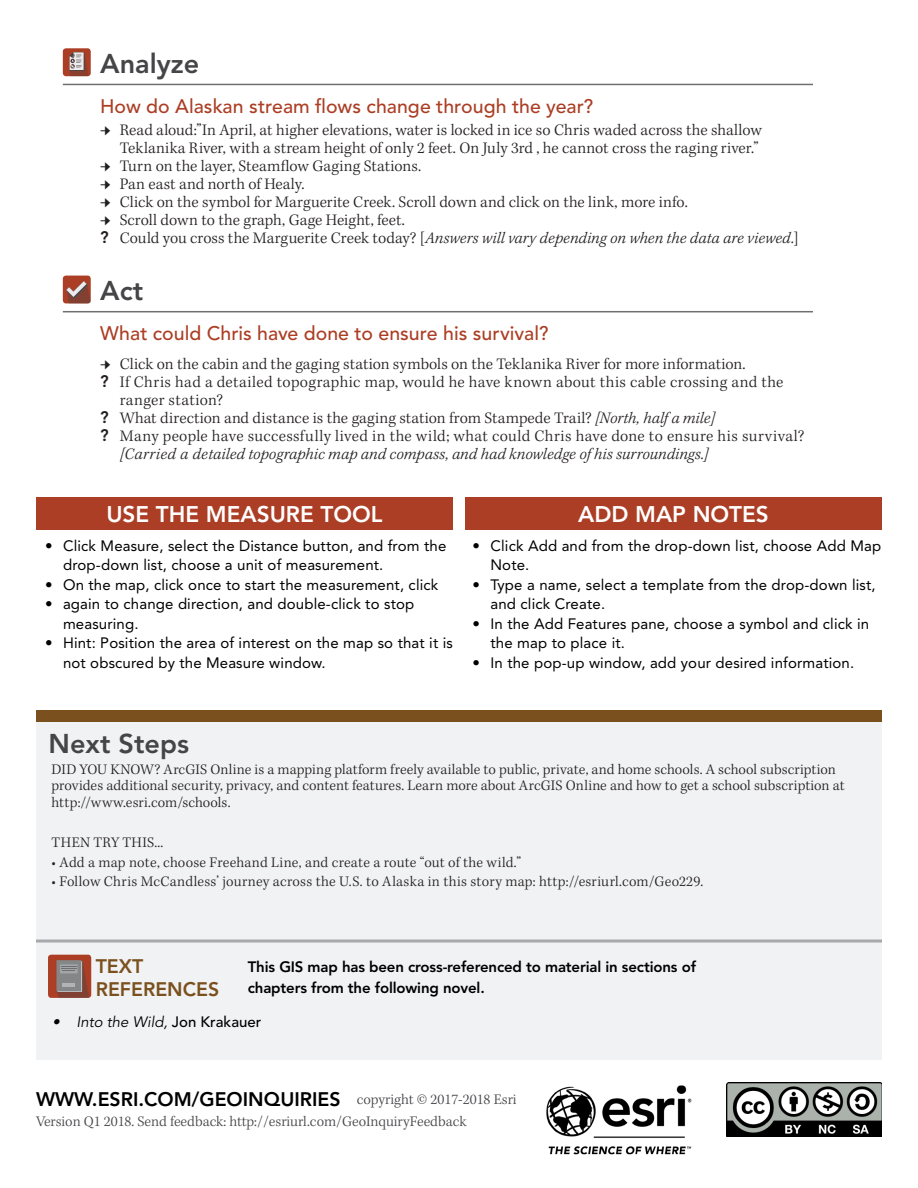
<style>
.page{position:relative;width:918px;height:1188px;background:#fff}
.page>*{position:absolute;margin:0;border:0;box-sizing:border-box;transform-origin:0 0}
.Content_Head{font:800 27px "Avenir LT Std";color:#454548}
.Next_Steps{font:800 27px "Avenir LT Std";color:#454548}
.t1{font:800 22.5px "Avenir LT Std";color:#fff}
.Content_Subhead{font:500 19.5px "Avenir LT Std";color:#ab3e24}
.t2{font:800 19.5px "Avenir LT Std";color:#000}
.t3{font:800 19.5px/23.4px "Avenir LT Std";color:#7b501f}
.t4{font:300 16.5px/18px "Kepler Std";letter-spacing:.01em;color:#231f20}
.t5{font:italic 300 16.5px "Kepler Std";letter-spacing:.005em;color:#231f20}
.t6{font:15px/19.5px "Avenir LT Std";letter-spacing:.01em;color:#000}
.Kepler_bullet_pp{font:300 15px/16.5px "Kepler Std";letter-spacing:.01em;color:#231f20}
.Content_Head-2{font:300 15px "Kepler Std";color:#454548}
.Content_Head-3{font:800 15px/21px "Avenir LT Std";letter-spacing:-.01em;color:#000}
.t7{font:italic 15px "Avenir LT Std";color:#000}
.s1{font-family:"Avenir LT Std";font-weight:800;font-style:normal}
.s2{font-style:normal}
.s3{font-family:"Avenir LT Std";font-weight:800}
.s4{font-style:italic}
.s5{font-weight:500;font-style:normal}
</style>
<div class="page">
<hr style="left:63px;top:84px;width:750px;height:1px;background:#6d6f70">
<hr style="left:63px;top:311px;width:750px;height:1px;background:#6d6f70">
<div style="left:36px;top:710px;width:846px;height:350px;background:#f1f2f3"></div>
<div style="left:36px;top:710px;width:846px;height:12px;background:#7b501f"></div>
<img style="left:546px;top:1085px;width:146px;height:70px">
<img style="left:726px;top:1082px;width:156px;height:55px">
<div style="left:465px;top:497px;width:417px;height:32px;background:#ab3e24"></div>
<div style="left:36px;top:497px;width:417px;height:32px;background:#ab3e24"></div>
<div style="left:48px;top:955px;width:43px;height:43px;background:#ab3e24;border-radius:3px"></div>
<hr style="left:81px;top:960px;width:1px;height:31px;background:#383b3d">
<div style="left:56px;top:960px;width:25px;height:31px;background:#8a7a77"></div>
<svg style="left:56px;top:961px;width:33px;height:37px"></svg>
<hr style="left:36px;top:940px;width:846px;height:3px;background:#a8a9ad">
<div style="left:63px;top:48px;width:28px;height:28px;background:#ab3e24;border-radius:3px"></div>
<div style="left:63px;top:276px;width:28px;height:27px;background:#ab3e24;border-radius:3px"></div>
<svg style="left:69px;top:52px;width:20px;height:24px"></svg>
<svg style="left:66px;top:281px;width:25px;height:22px"></svg>
<p class="Content_Head" style="left:100px;top:48px;width:101px">Analyze</p>
<p class="Content_Subhead" style="left:100px;top:95px;width:495px">How do Alaskan stream flows change through the year?</p>
<p class="t4" style="left:120px;top:122px;width:644px">Read aloud:”In April, at higher elevations, water is locked in ice so Chris waded across the shallow<br>Teklanika River, with a stream height of only 2 feet. On July 3rd , he cannot cross the raging river.”</p>
<p class="t4" style="left:120px;top:158px;width:303px">Turn on the layer, Steamflow Gaging Stations.</p>
<p class="t4" style="left:120px;top:176px;width:186px">Pan east and north of Healy.</p>
<p class="t4" style="left:120px;top:194px;width:570px">Click on the symbol for Marguerite Creek. Scroll down and click on the link, more info.</p>
<p class="t4" style="left:120px;top:212px;width:287px">Scroll down to the graph, Gage Height, feet.</p>
<p class="t5" style="left:100px;top:229px;width:700px"><span class="s1">?</span> <span class="s2">Could you cross the Marguerite Creek today? [</span>Answers will vary depending on when the data are viewed.<span class="s2">]</span></p>
<p class="Content_Head" style="left:100px;top:275px;width:45px">Act</p>
<p class="Content_Subhead" style="left:100px;top:322px;width:450px">What could Chris have done to ensure his survival?</p>
<p class="t4" style="left:120px;top:355px;width:627px">Click on the cabin and the gaging station symbols on the Teklanika River for more information.</p>
<p class="t4" style="left:120px;top:373px;width:665px;text-indent:-20px"><span class="s3">?</span> If Chris had a detailed topographic map, would he have known about this cable crossing and the ranger station?</p>
<p class="t4" style="left:100px;top:409px;width:617px"><span class="s3">?</span> What direction and distance is the gaging station from Stampede Trail? <span class="s4">[North, half a mile]</span></p>
<p class="t4" style="left:120px;top:427px;width:686px;text-indent:-19px"><span class="s3">?</span> Many people have successfully lived in the wild; what could Chris have done to ensure his survival? <span class="s4">[Carried a detailed topographic map and compass, and had knowledge of his surroundings.]</span></p>
<p class="t1" style="left:106px;top:501px;width:278px">USE THE MEASURE TOOL</p>
<p class="t1" style="left:578px;top:501px;width:192px">ADD MAP NOTES</p>
<p class="t6" style="left:63px;top:536px;width:385px;text-indent:-18px">• Click Measure, select the Distance button, and from the drop-down list, choose a unit of measurement.</p>
<p class="t6" style="left:45px;top:575px;width:395px">• On the map, click once to start the measurement, click</p>
<p class="t6" style="left:63px;top:594px;width:353px;text-indent:-18px">• again to change direction, and double-click to stop measuring.</p>
<p class="t6" style="left:63px;top:633px;width:391px;text-indent:-18px">• Hint: Position the area of interest on the map so that it is not obscured by the Measure window.</p>
<p class="t6" style="left:490px;top:536px;width:392px;text-indent:-18px">• Click Add and from the drop-down list, choose Add Map<br>Note.</p>
<p class="t6" style="left:490px;top:575px;width:387px;text-indent:-18px">• Type a name, select a template from the drop-down list, and click Create.</p>
<p class="t6" style="left:490px;top:614px;width:380px;text-indent:-18px">• In the Add Features pane, choose a symbol and click in the map to place it.</p>
<p class="t6" style="left:472px;top:653px;width:383px">• In the pop-up window, add your desired information.</p>
<p class="Next_Steps" style="left:49px;top:728px;width:142px">Next Steps</p>
<p class="Kepler_bullet_pp" style="left:52px;top:761px;width:795px">DID YOU KNOW? ArcGIS Online is a mapping platform freely available to public, private, and home schools. A school subscription provides additional security, privacy, and content features. Learn more about ArcGIS Online and how to get a school subscription at http://www.esri.com/schools.</p>
<p class="Kepler_bullet_pp" style="left:52px;top:835px;width:113px">THEN TRY THIS...</p>
<p class="Kepler_bullet_pp" style="left:52px;top:854px;width:471px">• Add a map note, choose Freehand Line, and create a route “out of the wild.”</p>
<p class="Kepler_bullet_pp" style="left:52px;top:874px;width:653px">• Follow Chris McCandless’ journey across the U.S. to Alaska in this story map: http://esriurl.com/Geo229.</p>
<p class="t3" style="left:96px;top:954px;width:125px">TEXT<br>REFERENCES</p>
<p class="t7" style="left:52px;top:1014px;width:210px">• Into the Wild, <span class="s5">Jon Krakauer</span></p>
<p class="Content_Head-3" style="left:248px;top:957px;width:450px">This GIS map has been cross-referenced to material in sections of chapters from the following novel.</p>
<p class="t2" style="left:36px;top:1088px;width:306px">WWW.ESRI.COM/GEOINQUIRIES</p>
<p class="Content_Head-2" style="left:36px;top:1113px;width:432px">Version Q1 2018. Send feedback: http://esriurl.com/GeoInquiryFeedback</p>
<p class="Content_Head-2" style="left:357px;top:1091px;width:161px">copyright © 2017-2018 Esri</p>
</div>
